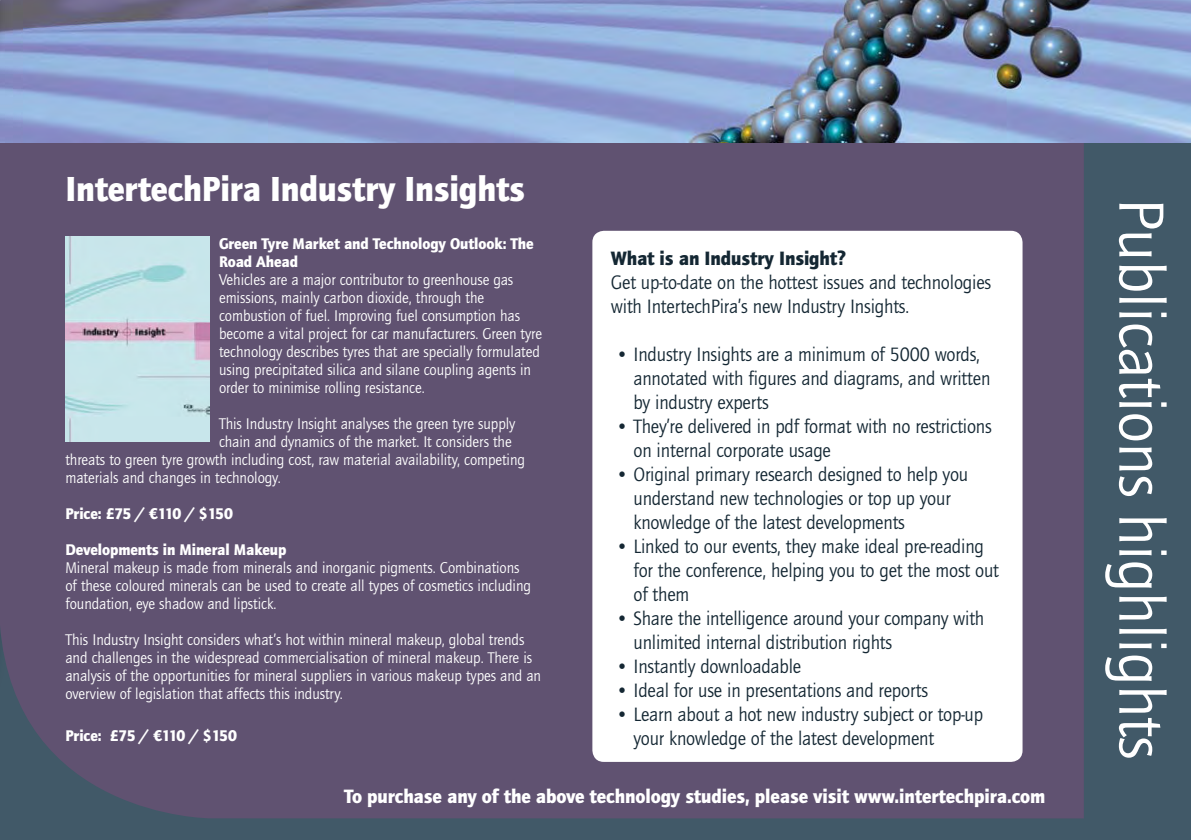
<style>
.page{position:relative;width:1191px;height:840px;background:#fff}
.page>*{position:absolute;margin:0;border:0;box-sizing:border-box;transform-origin:0 0}
.t1{font:66px "ITC Quay Sans";letter-spacing:-.01em;color:#fff}
.t2{font:900 36px "Quay Sans ITC";letter-spacing:-.005em;color:#fff;scale:.95 1}
.t3{font:20px/24px "ITC Quay Sans";letter-spacing:-.01em;color:#142733;scale:.95 1}
.t4{font:900 20px "Quay Sans ITC";letter-spacing:-.005em;color:#fff;scale:.95 1}
.t5{font:900 20px "Quay Sans ITC";letter-spacing:-.005em;color:#142733;scale:.95 1}
.t6{font:16px/18px "ITC Quay Sans";letter-spacing:-.005em;color:#fff;scale:.95 1}
.t7{font:900 16px/18px "Quay Sans ITC";letter-spacing:-.005em;color:#fff;scale:.95 1}
</style>
<div class="page">
<div style="left:0;top:64px;width:1191px;height:775px;background:#415968"></div>
<div style="left:0;top:142px;width:1083px;height:676px;background:#605271"></div>
<img style="left:23px;top:0;width:1168px;height:142px">
<img style="left:0;top:0;width:23px;height:180px">
<svg style="left:0;top:0;width:1px;height:144px"></svg>
<img style="left:65px;top:237px;width:144px;height:204px">
<div style="left:592px;top:231px;width:430px;height:530px;background:#fff;border-radius:12px"></div>
<h2 class="t2" style="left:65px;top:175px;width:485px">IntertechPira Industry Insights</h2>
<p class="t7" style="left:219px;top:235px;width:333px">Green Tyre Market and Technology Outlook: The<br>Road Ahead</p>
<p class="t6" style="left:219px;top:271px;width:341px">Vehicles are a major contributor to greenhouse gas emissions, mainly carbon dioxide, through the combustion of fuel. Improving fuel consumption has become a vital project for car manufacturers. Green tyre technology describes tyres that are specially formulated using precipitated silica and silane coupling agents in order to minimise rolling resistance.</p>
<p class="t6" style="left:219px;top:415px;width:313px">This Industry Insight analyses the green tyre supply</p>
<p class="t6" style="left:219px;top:433px;width:310px">chain and dynamics of the market. It considers the</p>
<p class="t6" style="left:65px;top:451px;width:485px">threats to green tyre growth including cost, raw material availability, competing</p>
<p class="t6" style="left:65px;top:469px;width:228px">materials and changes in technology.</p>
<p class="t7" style="left:65px;top:505px;width:178px">Price: £75 / €110 / $150</p>
<p class="t7" style="left:65px;top:541px;width:234px">Developments in Mineral Makeup</p>
<p class="t6" style="left:65px;top:559px;width:491px">Mineral makeup is made from minerals and inorganic pigments. Combinations of these coloured minerals can be used to create all types of cosmetics including foundation, eye shadow and lipstick.</p>
<p class="t6" style="left:65px;top:631px;width:502px">This Industry Insight considers what’s hot within mineral makeup, global trends and challenges in the widespread commercialisation of mineral makeup. There is analysis of the opportunities for mineral suppliers in various makeup types and an overview of legislation that affects this industry.</p>
<p class="t7" style="left:65px;top:727px;width:182px">Price: £75 / €110 / $150</p>
<p class="t5" style="left:611px;top:250px;width:249px">What is an Industry Insight?</p>
<p class="t3" style="left:611px;top:271px;width:402px">Get up-to-date on the hottest issues and technologies with IntertechPira’s new Industry Insights.</p>
<p class="t3" style="left:633px;top:343px;width:377px;text-indent:-18px">• Industry Insights are a minimum of 5000 words, annotated with figures and diagrams, and written by industry experts</p>
<p class="t3" style="left:633px;top:415px;width:379px;text-indent:-18px">• They’re delivered in pdf format with no restrictions on internal corporate usage</p>
<p class="t3" style="left:633px;top:463px;width:354px;text-indent:-18px">• Original primary research designed to help you understand new technologies or top up your knowledge of the latest developments</p>
<p class="t3" style="left:633px;top:535px;width:386px;text-indent:-18px">• Linked to our events, they make ideal pre-reading for the conference, helping you to get the most out of them</p>
<p class="t3" style="left:633px;top:607px;width:371px;text-indent:-18px">• Share the intelligence around your company with unlimited internal distribution rights</p>
<p class="t3" style="left:616px;top:655px;width:197px">• Instantly downloadable</p>
<p class="t3" style="left:616px;top:679px;width:330px">• Ideal for use in presentations and reports</p>
<p class="t3" style="left:633px;top:703px;width:370px;text-indent:-18px">• Learn about a hot new industry subject or top-up your knowledge of the latest development</p>
<p class="t4" style="left:344px;top:788px;width:739px">To purchase any of the above technology studies, please visit www.intertechpira.com</p>
<h1 class="t1" style="left:1169px;top:198px;width:563px;rotate:90deg">Publications highlights</h1>
</div>
